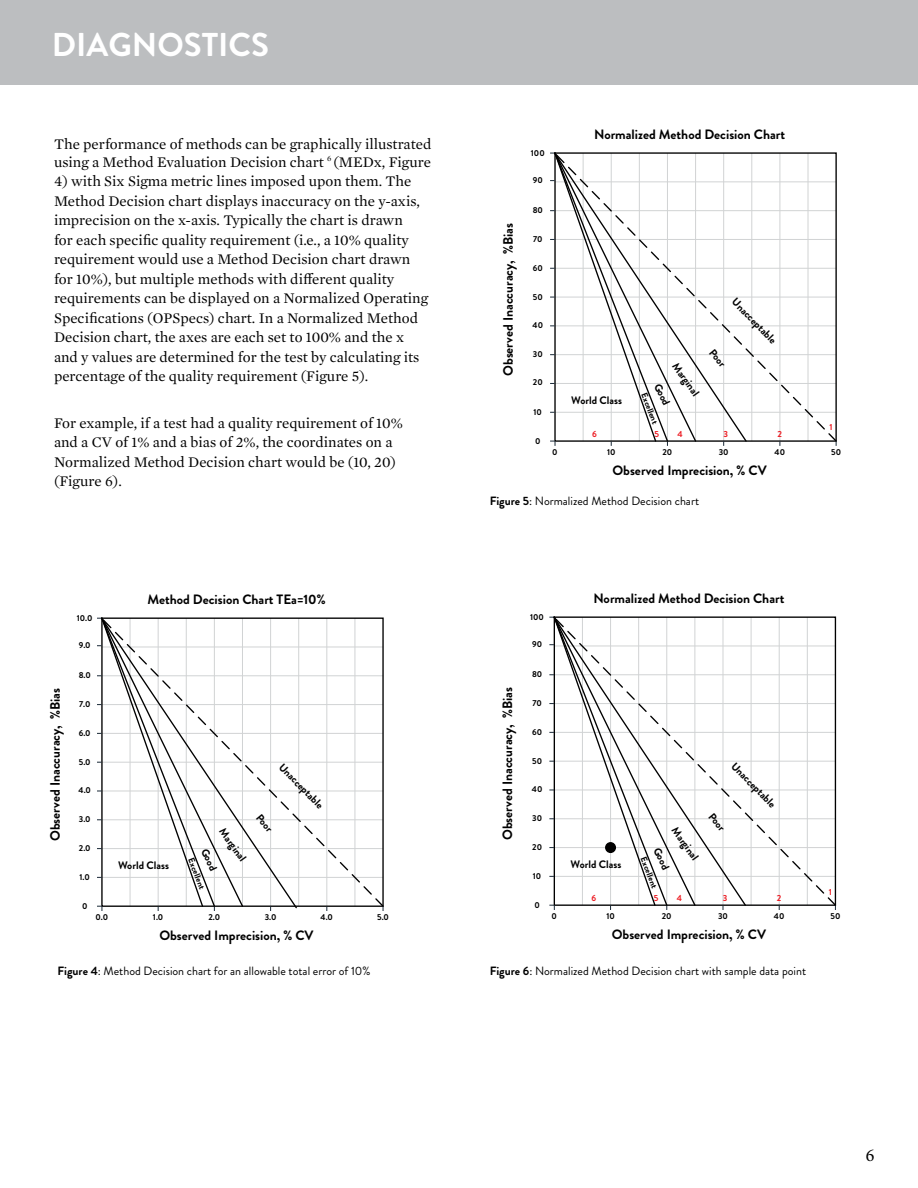
<style>
.page{position:relative;width:918px;height:1188px;background:#fff}
.page>*{position:absolute;margin:0;border:0;box-sizing:border-box;transform-origin:0 0}
.t1{font:700 33px "Brandon Grotesque";color:#fff}
.t2{font:18px "Minion Pro";color:#000}
.t3{font:15px/19.5px "Mercury Text G1";color:#000}
.t4{font:700 13.5px "Brandon Grotesque";color:#000}
.t5{font:12px "Brandon Grotesque";color:#000}
.t6{font:700 10.8px "Brandon Grotesque";color:#000}
.t7{font:700 8.85px "Brandon Grotesque";color:#000}
.t8{font:700 8.85px "Brandon Grotesque";color:#ed1d24}
.t9{font:700 8.55px "Brandon Grotesque";color:#000}
.t10{font:5.4px "Mercury Text G1";color:#000}
.s1{font-weight:700}
</style>
<div class="page">
<div style="left:0;top:0;width:918px;height:84px;background:#bcbec0"></div>
<svg style="left:298px;top:617px;width:86px;height:291px"></svg>
<svg style="left:100px;top:617px;width:198px;height:293px"></svg>
<svg style="left:748px;top:152px;width:89px;height:291px"></svg>
<svg style="left:553px;top:152px;width:195px;height:291px"></svg>
<svg style="left:747px;top:616px;width:90px;height:291px"></svg>
<svg style="left:552px;top:616px;width:195px;height:291px"></svg>
<div style="left:605px;top:842px;width:11px;height:11px;background:#000;border-radius:50%"></div>
<h1 class="t1" style="left:52px;top:21px;width:219px">DIAGNOSTICS</h1>
<p class="t3" style="left:54px;top:134px;width:379px;line-height:18px">The performance of methods can be graphically illustrated using a Method Evaluation Decision chart <sup>6</sup> (MEDx, Figure</p>
<p class="t3" style="left:54px;top:171px;width:376px">4) with Six Sigma metric lines imposed upon them. The Method Decision chart displays inaccuracy on the y-axis, imprecision on the x-axis. Typically the chart is drawn<br>for each specific quality requirement (i.e., a 10% quality requirement would use a Method Decision chart drawn for 10%), but multiple methods with different quality requirements can be displayed on a Normalized Operating Specifications (OPSpecs) chart. In a Normalized Method Decision chart, the axes are each set to 100% and the x and y values are determined for the test by calculating its percentage of the quality requirement (Figure 5).</p>
<p class="t3" style="left:54px;top:412px;width:350px">For example, if a test had a quality requirement of 10% and a CV of 1% and a bias of 2%, the coordinates on a Normalized Method Decision chart would be (10, 20) (Figure 6).</p>
<p class="t4" style="left:499px;top:376px;width:154px;rotate:-90deg">Observed Inaccuracy, %Bias</p>
<p class="t9" style="left:531px;top:147px;width:15px">100</p>
<p class="t9" style="left:533px;top:174px;width:12px">90</p>
<p class="t4" style="left:594px;top:125px;width:192px">Normalized Method Decision Chart</p>
<p class="t9" style="left:533px;top:204px;width:12px">80</p>
<p class="t9" style="left:533px;top:233px;width:11px">70</p>
<p class="t9" style="left:533px;top:262px;width:12px">60</p>
<p class="t9" style="left:533px;top:291px;width:11px">50</p>
<p class="t9" style="left:533px;top:319px;width:12px">40</p>
<p class="t9" style="left:533px;top:348px;width:11px">30</p>
<p class="t9" style="left:533px;top:377px;width:11px">20</p>
<p class="t9" style="left:534px;top:406px;width:10px">10</p>
<p class="t9" style="left:535px;top:435px;width:7px">0</p>
<p class="t6" style="left:739px;top:295px;width:60px;rotate:45deg">Unacceptable</p>
<p class="t6" style="left:717px;top:345px;width:21px;rotate:50deg">Poor</p>
<p class="t6" style="left:681px;top:360px;width:40px;rotate:54deg">Marginal</p>
<p class="t6" style="left:664px;top:381px;width:25px;rotate:64deg">Good</p>
<p class="t7" style="left:649px;top:391px;width:34px;rotate:68deg">Excellent</p>
<p class="t6" style="left:571px;top:392px;width:52px">World Class</p>
<p class="t8" style="left:829px;top:421px;width:5px">1</p>
<p class="t8" style="left:592px;top:427px;width:6px">6</p>
<p class="t8" style="left:655px;top:427px;width:6px">5</p>
<p class="t8" style="left:677px;top:427px;width:7px">4</p>
<p class="t8" style="left:723px;top:427px;width:6px">3</p>
<p class="t8" style="left:778px;top:427px;width:6px">2</p>
<p class="t9" style="left:663px;top:446px;width:11px">20</p>
<p class="t9" style="left:719px;top:446px;width:11px">30</p>
<p class="t9" style="left:775px;top:446px;width:12px">40</p>
<p class="t9" style="left:831px;top:446px;width:11px">50</p>
<p class="t9" style="left:552px;top:446px;width:7px">0</p>
<p class="t9" style="left:607px;top:446px;width:10px">10</p>
<p class="t4" style="left:613px;top:461px;width:156px">Observed Imprecision, % CV</p>
<p class="t5" style="left:490px;top:493px;width:211px"><span class="s1">Figure 5</span>: Normalized Method Decision chart</p>
<p class="t10" style="left:620px;top:502px;width:108px"><span class="s1">Figure 5.</span> Normalized Method Decision chart</p>
<p class="t4" style="left:147px;top:590px;width:180px">Method Decision Chart TEa=10%</p>
<p class="t4" style="left:593px;top:589px;width:192px">Normalized Method Decision Chart</p>
<p class="t9" style="left:77px;top:612px;width:17px">10.0</p>
<p class="t9" style="left:530px;top:611px;width:15px">100</p>
<p class="t9" style="left:79px;top:639px;width:13px">9.0</p>
<p class="t9" style="left:532px;top:638px;width:12px">90</p>
<p class="t9" style="left:79px;top:669px;width:14px">8.0</p>
<p class="t9" style="left:532px;top:668px;width:12px">80</p>
<p class="t4" style="left:46px;top:841px;width:154px;rotate:-90deg">Observed Inaccuracy, %Bias</p>
<p class="t9" style="left:79px;top:698px;width:13px">7.0</p>
<p class="t9" style="left:79px;top:727px;width:13px">6.0</p>
<p class="t9" style="left:79px;top:756px;width:13px">5.0</p>
<p class="t9" style="left:79px;top:784px;width:14px">4.0</p>
<p class="t9" style="left:79px;top:813px;width:13px">3.0</p>
<p class="t9" style="left:79px;top:842px;width:13px">2.0</p>
<p class="t9" style="left:80px;top:871px;width:12px">1.0</p>
<p class="t9" style="left:82px;top:900px;width:7px">0</p>
<p class="t6" style="left:118px;top:857px;width:52px">World Class</p>
<p class="t6" style="left:228px;top:825px;width:40px;rotate:54deg">Marginal</p>
<p class="t6" style="left:211px;top:846px;width:25px;rotate:64deg">Good</p>
<p class="t7" style="left:196px;top:856px;width:34px;rotate:68deg">Excellent</p>
<p class="t6" style="left:286px;top:760px;width:60px;rotate:45deg">Unacceptable</p>
<p class="t6" style="left:264px;top:811px;width:21px;rotate:50deg">Poor</p>
<p class="t9" style="left:96px;top:911px;width:14px">0.0</p>
<p class="t9" style="left:153px;top:911px;width:12px">1.0</p>
<p class="t9" style="left:209px;top:911px;width:13px">2.0</p>
<p class="t9" style="left:265px;top:911px;width:13px">3.0</p>
<p class="t9" style="left:321px;top:911px;width:14px">4.0</p>
<p class="t9" style="left:377px;top:911px;width:13px">5.0</p>
<p class="t4" style="left:498px;top:840px;width:154px;rotate:-90deg">Observed Inaccuracy, %Bias</p>
<p class="t9" style="left:532px;top:697px;width:11px">70</p>
<p class="t9" style="left:532px;top:726px;width:12px">60</p>
<p class="t9" style="left:532px;top:755px;width:11px">50</p>
<p class="t9" style="left:532px;top:783px;width:12px">40</p>
<p class="t9" style="left:532px;top:812px;width:11px">30</p>
<p class="t9" style="left:532px;top:841px;width:11px">20</p>
<p class="t9" style="left:533px;top:870px;width:10px">10</p>
<p class="t9" style="left:534px;top:899px;width:7px">0</p>
<p class="t6" style="left:738px;top:759px;width:60px;rotate:45deg">Unacceptable</p>
<p class="t6" style="left:716px;top:810px;width:21px;rotate:50deg">Poor</p>
<p class="t6" style="left:680px;top:824px;width:40px;rotate:54deg">Marginal</p>
<p class="t6" style="left:663px;top:845px;width:25px;rotate:64deg">Good</p>
<p class="t7" style="left:649px;top:855px;width:34px;rotate:68deg">Excellent</p>
<p class="t6" style="left:571px;top:856px;width:52px">World Class</p>
<p class="t8" style="left:829px;top:885px;width:5px">1</p>
<p class="t8" style="left:591px;top:891px;width:6px">6</p>
<p class="t8" style="left:654px;top:891px;width:6px">5</p>
<p class="t8" style="left:677px;top:891px;width:7px">4</p>
<p class="t8" style="left:723px;top:891px;width:6px">3</p>
<p class="t8" style="left:777px;top:891px;width:6px">2</p>
<p class="t9" style="left:662px;top:910px;width:11px">20</p>
<p class="t9" style="left:718px;top:910px;width:11px">30</p>
<p class="t9" style="left:774px;top:910px;width:12px">40</p>
<p class="t9" style="left:830px;top:910px;width:11px">50</p>
<p class="t9" style="left:552px;top:910px;width:7px">0</p>
<p class="t9" style="left:606px;top:910px;width:10px">10</p>
<p class="t4" style="left:160px;top:926px;width:156px">Observed Imprecision, % CV</p>
<p class="t4" style="left:612px;top:925px;width:156px">Observed Imprecision, % CV</p>
<p class="t5" style="left:58px;top:963px;width:315px"><span class="s1">Figure 4</span>: Method Decision chart for an allowable total error of 10%</p>
<p class="t5" style="left:490px;top:963px;width:318px"><span class="s1">Figure 6</span>: Normalized Method Decision chart with sample data point</p>
<p class="t10" style="left:619px;top:966px;width:163px"><span class="s1">Figure 6.</span> Normalized Method Decision chart with sample data point</p>
<p class="t10" style="left:166px;top:967px;width:160px"><span class="s1">Figure 4.</span> Method Decision chart for an allowable total error of 10%</p>
<p class="t2" style="left:866px;top:1143px;width:10px">6</p>
</div>
